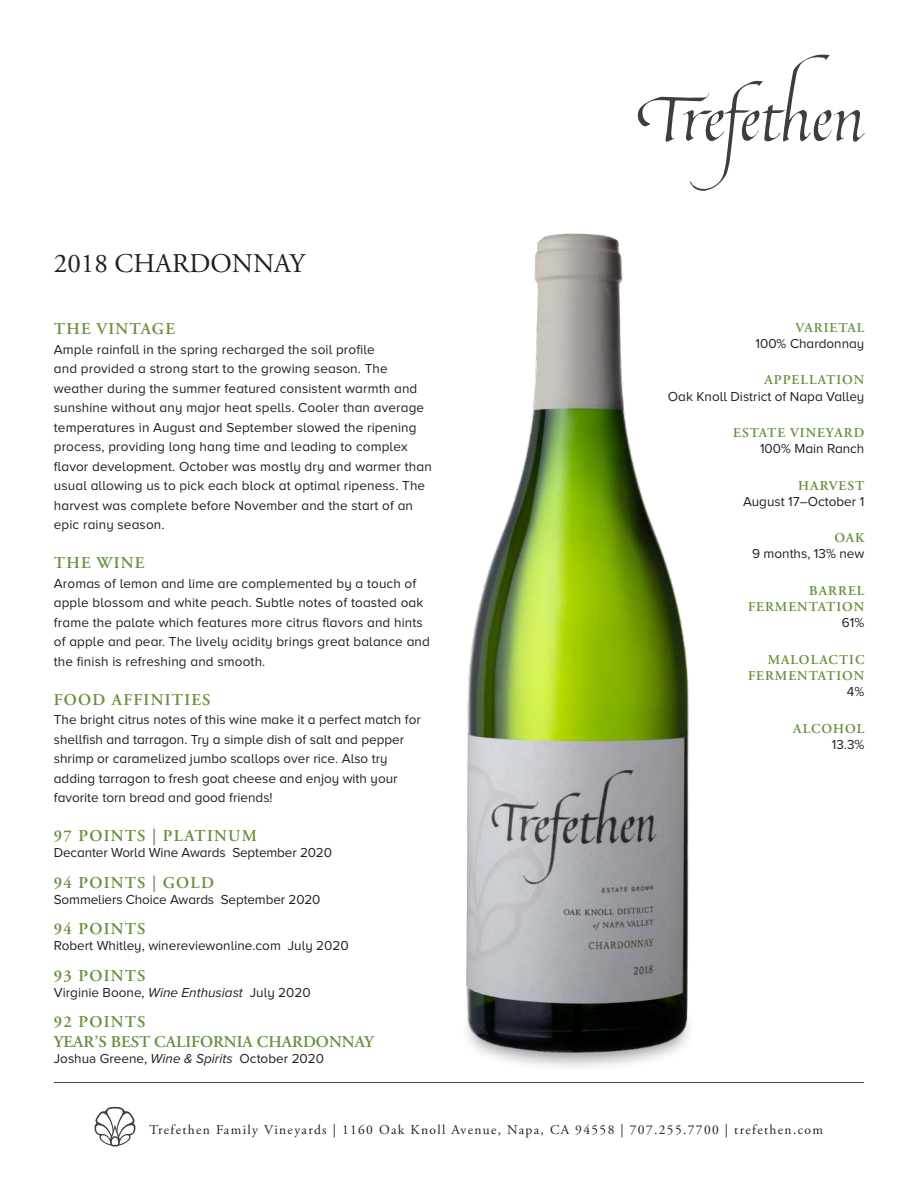
<style>
.page{position:relative;width:918px;height:1188px;background:#fff}
.page>*{position:absolute;margin:0;border:0;box-sizing:border-box;transform-origin:0 0}
.t1{font:27px "Adobe Garamond Pro";color:#221f1f}
.t2{font:600 16.5px "Adobe Garamond Pro";letter-spacing:.075em;color:#65903d}
.t3{font:600 16.5px/19.5px "Adobe Garamond Pro";color:#65903d}
.t4{font:13.5px/19.5px "Proxima Nova A";letter-spacing:.01em;color:#221f1f}
.t5{font:600 13.5px/16.2px "Adobe Garamond Pro";letter-spacing:.075em;color:#65903d;text-align:right}
.t6{font:13.5px "Adobe Garamond Pro";letter-spacing:.1em;color:#221f1f}
.t7{font:13.5px "Proxima Nova";color:#221f1f}
.t8{font:13.5px "Proxima Nova A";letter-spacing:-.01em;color:#221f1f}
.s1{font-style:italic}
.s2{font-family:"Proxima Nova A"}
</style>
<div class="page">
<div style="left:460px;top:1004px;width:235px;height:69px;background:#221f1f;opacity:.5"></div>
<hr style="left:54px;top:1082px;width:810px;height:1px;background:#3d3e3e">
<svg style="left:638px;top:55px;width:227px;height:136px"></svg>
<svg style="left:95px;top:1107px;width:40px;height:40px"></svg>
<img style="left:460px;top:233px;width:235px;height:826px">
<h1 class="t1" style="left:54px;top:251px;width:252px">2018 CHARDONNAY</h1>
<p class="t2" style="left:54px;top:322px;width:123px">THE VINTAGE</p>
<p class="t4" style="left:54px;top:340px;width:380px">Ample rainfall in the spring recharged the soil profile<br>and provided a strong start to the growing season. The weather during the summer featured consistent warmth and sunshine without any major heat spells. Cooler than average temperatures in August and September slowed the ripening process, providing long hang time and leading to complex flavor development. October was mostly dry and warmer than usual allowing us to pick each block at optimal ripeness. The harvest was complete before November and the start of an epic rainy season.</p>
<p class="t2" style="left:54px;top:556px;width:92px">THE WINE</p>
<p class="t4" style="left:54px;top:574px;width:378px">Aromas of lemon and lime are complemented by a touch of apple blossom and white peach. Subtle notes of toasted oak frame the palate which features more citrus flavors and hints of apple and pear. The lively acidity brings great balance and the finish is refreshing and smooth.</p>
<p class="t2" style="left:54px;top:692px;width:158px">FOOD AFFINITIES</p>
<p class="t4" style="left:54px;top:711px;width:368px">The bright citrus notes of this wine make it a perfect match for shellfish and tarragon. Try a simple dish of salt and pepper shrimp or caramelized jumbo scallops over rice. Also try adding tarragon to fresh goat cheese and enjoy with your favorite torn bread and good friends!</p>
<p class="t2" style="left:54px;top:829px;width:205px">97 POINTS | PLATINUM</p>
<p class="t8" style="left:54px;top:847px;width:280px">Decanter World Wine Awards September 2020</p>
<p class="t2" style="left:54px;top:875px;width:162px">94 POINTS | GOLD</p>
<p class="t8" style="left:54px;top:894px;width:268px">Sommeliers Choice Awards September 2020</p>
<p class="t2" style="left:54px;top:922px;width:93px">94 POINTS</p>
<p class="t4" style="left:54px;top:937px;width:296px">Robert Whitley, winereviewonline.com July 2020</p>
<p class="t2" style="left:54px;top:968px;width:93px">93 POINTS</p>
<p class="t7" style="left:54px;top:987px;width:258px">Virginie Boone, <span class="s1">Wine Enthusiast</span> <span class="s2">July 2020</span></p>
<p class="t3" style="left:54px;top:1013px;width:321px">92 POINTS<br>YEAR’S BEST CALIFORNIA CHARDONNAY</p>
<p class="t7" style="left:54px;top:1053px;width:272px">Joshua Greene, <span class="s1">Wine &amp; Spirits</span> <span class="s2">October 2020</span></p>
<p class="t5" style="left:796px;top:320px;width:70px">VARIETAL</p>
<p class="t4" style="left:756px;top:334px;width:110px">100% Chardonnay</p>
<p class="t5" style="left:764px;top:373px;width:101px">APPELLATION</p>
<p class="t4" style="left:668px;top:387px;width:198px">Oak Knoll District of Napa Valley</p>
<p class="t5" style="left:733px;top:426px;width:133px">ESTATE VINEYARD</p>
<p class="t4" style="left:760px;top:440px;width:106px">100% Main Ranch</p>
<p class="t5" style="left:798px;top:478px;width:68px">HARVEST</p>
<p class="t4" style="left:743px;top:492px;width:123px">August 17–October 1</p>
<p class="t5" style="left:834px;top:531px;width:32px">OAK</p>
<p class="t4" style="left:752px;top:545px;width:114px">9 months, 13% new</p>
<p class="t5" style="left:748px;top:583px;width:118px">BARREL<br>FERMENTATION</p>
<p class="t4" style="left:842px;top:614px;width:24px">61%</p>
<p class="t5" style="left:748px;top:652px;width:118px">MALOLACTIC<br>FERMENTATION</p>
<p class="t4" style="left:847px;top:683px;width:19px">4%</p>
<p class="t5" style="left:793px;top:721px;width:73px">ALCOHOL</p>
<p class="t4" style="left:832px;top:735px;width:34px">13.3%</p>
<p class="t6" style="left:150px;top:1123px;width:675px">Trefethen Family Vineyards | 1160 Oak Knoll Avenue, Napa, CA 94558 | 707.255.7700 | trefethen.com</p>
</div>
